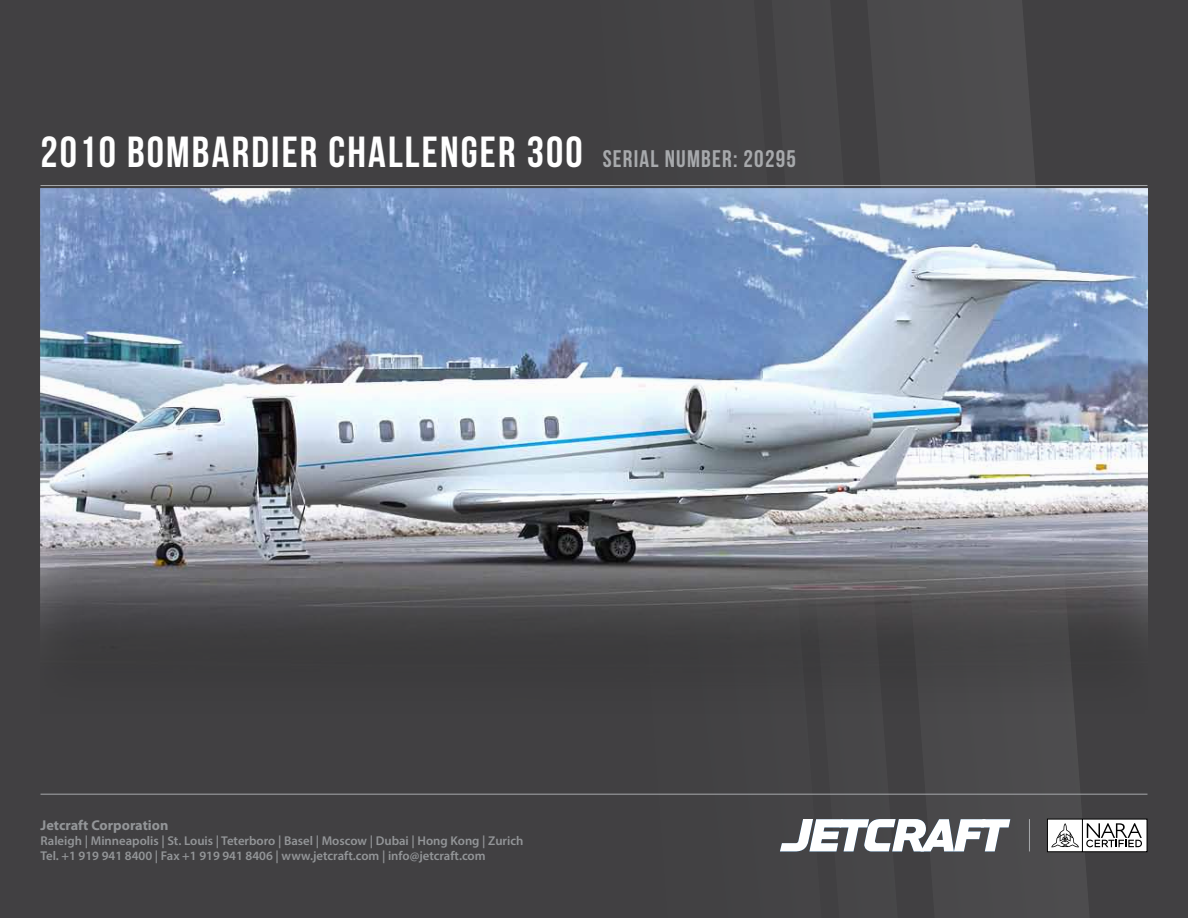
<style>
.page{position:relative;width:1188px;height:918px;background:#414042}
.page>*{position:absolute;margin:0;border:0;box-sizing:border-box;transform-origin:0 0}
.t1{font:43.5px "Bebas Neue";letter-spacing:.05em;color:#fff}
.t2{font:700 14.25px "Myriad Pro";color:#939598}
.t3{font:600 12.75px/15px "Myriad Pro";color:#939598}
.s1{font-size:24px;color:#a7a9ac}
</style>
<div class="page">
<hr style="left:40px;top:185px;width:1108px;height:1px;background:#a7a9ac">
<svg style="left:899px;top:0;width:192px;height:918px"></svg>
<hr style="left:40px;top:794px;width:1108px;height:1px;background:#a7a9ac">
<svg style="left:780px;top:819px;width:230px;height:32px"></svg>
<hr style="left:1029px;top:819px;width:1px;height:32px;background:#a7a9ac">
<svg style="left:1047px;top:819px;width:101px;height:33px;background:#c4c4c4"></svg>
<div style="left:40px;top:188px;width:1109px;height:540px;background:#fff;opacity:.3"></div>
<h1 class="t1" style="left:40px;top:129px;width:757px">2010 BOMBARDIER CHALLENGER 300 <span class="s1">SERIAL NUMBER: 20295</span></h1>
<p class="t2" style="left:40px;top:816px;width:129px">Jetcraft Corporation</p>
<p class="t3" style="left:40px;top:833px;width:484px">Raleigh | Minneapolis | St. Louis | Teterboro | Basel | Moscow | Dubai | Hong Kong | Zurich<br>Tel. +1 919 941 8400 | Fax +1 919 941 8406 | www.jetcraft.com | info@jetcraft.com</p>
</div>
